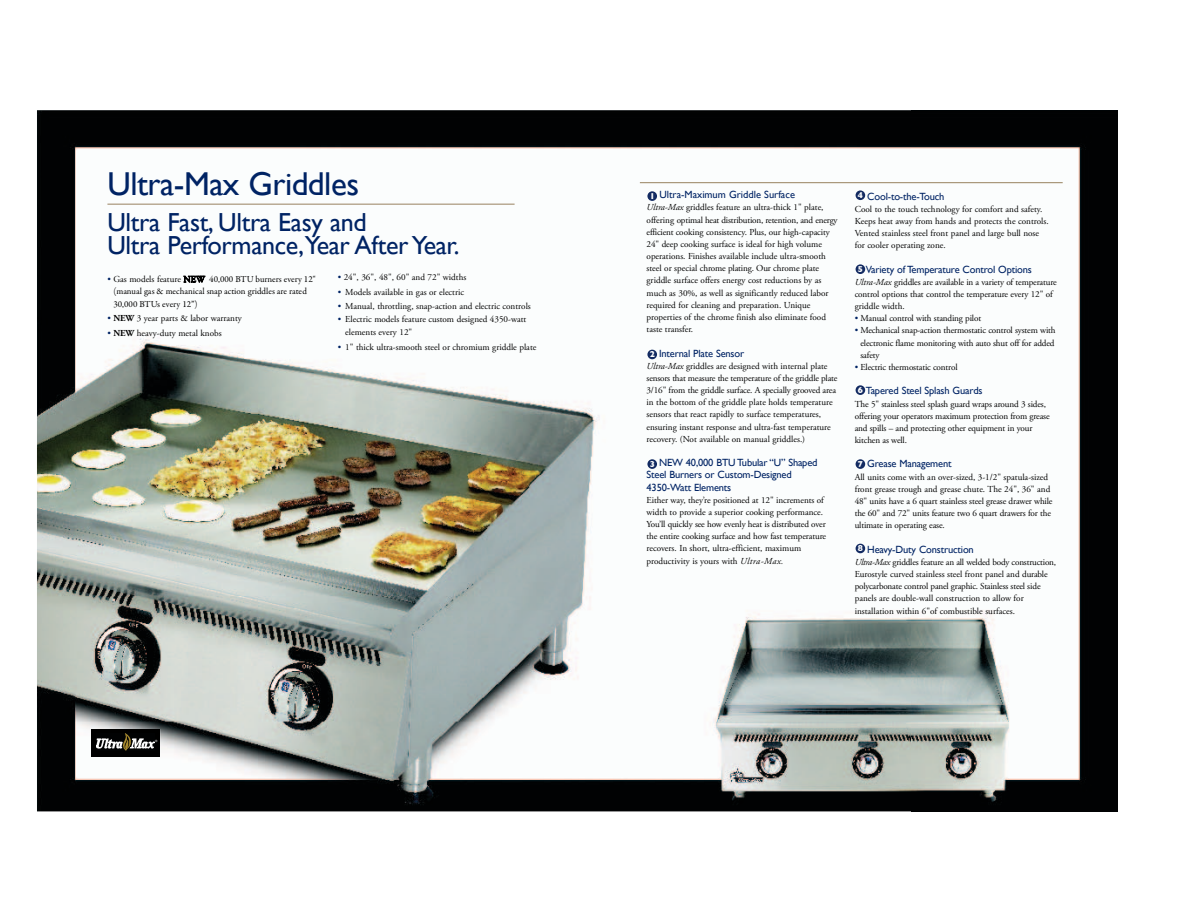
<style>
.page{position:relative;width:1188px;height:918px;background:#fff}
.page>*{position:absolute;margin:0;border:0;box-sizing:border-box;transform-origin:0 0}
.t1{font:33px "Gill Sans";letter-spacing:-.015em;color:#002364}
.t2{font:26.1px/23.5px "Gill Sans";letter-spacing:-.015em;color:#002364}
.t3{font:10.5px/12.1px "Gill Sans";letter-spacing:-.015em;color:#002364}
.t4{font:9.15px/12.1px "Adobe Garamond Pro";color:#000}
.t5{font:9.15px/12.1px "Garamond Premr Pro";color:#000}
.t6{font:700 8.7px "Gill Sans";color:#fff}
.t7{font:3.15px "Gill Sans";color:#fff}
.s1{font-family:"Adobe Garamond Pro";color:#002364}
.s2{font-family:"Adobe Garamond Pro"}
.s3{color:#002364}
.s4{font-weight:700}
.s5{font-style:italic}
</style>
<div class="page">
<img style="left:37px;top:110px;width:874px;height:701px">
<img style="left:911px;top:110px;width:207px;height:701px">
<hr style="left:107px;top:204px;width:408px;height:1px;background:#98825f">
<hr style="left:640px;top:182px;width:423px;height:1px;background:#98825f">
<div style="left:92px;top:729px;width:68px;height:28px;background:#000"></div>
<img style="left:97px;top:733px;width:57px;height:17px">
<svg style="left:183px;top:275px;width:22px;height:9px"></svg>
<div style="left:856px;top:190px;width:9px;height:10px;background:#132b62;border-radius:50%"></div>
<div style="left:856px;top:264px;width:9px;height:10px;background:#132b62;border-radius:50%"></div>
<div style="left:856px;top:385px;width:9px;height:10px;background:#132b62;border-radius:50%"></div>
<div style="left:856px;top:544px;width:9px;height:9px;background:#132b62;border-radius:50%"></div>
<div style="left:856px;top:459px;width:9px;height:10px;background:#132b62;border-radius:50%"></div>
<div style="left:647px;top:459px;width:10px;height:10px;background:#132b62;border-radius:50%"></div>
<div style="left:647px;top:350px;width:10px;height:9px;background:#132b62;border-radius:50%"></div>
<div style="left:647px;top:191px;width:10px;height:10px;background:#132b62;border-radius:50%"></div>
<h1 class="t1" style="left:107px;top:165px;width:253px">Ultra-Max Griddles</h1>
<h2 class="t2" style="left:107px;top:210px;width:354px">Ultra Fast, Ultra Easy and<br>Ultra Performance,Year After Year.</h2>
<p class="t5" style="left:113px;top:274px;width:204px;text-indent:-6px"><span class="s1">•</span> <span class="s2">Gas models feature NEW</span> 40,000 BTU burners every 12" (manual gas &amp; mechanical snap action griddles are rated<br>30,000 BTUs every 12”)</p>
<p class="t4" style="left:107px;top:313px;width:136px"><span class="s3">•</span> <span class="s4">NEW</span> 3 year parts &amp; labor warranty</p>
<p class="t4" style="left:107px;top:328px;width:116px"><span class="s3">•</span> <span class="s4">NEW</span> heavy-duty metal knobs</p>
<p class="t4" style="left:338px;top:272px;width:130px"><span class="s3">•</span> 24", 36", 48", 60" and 72" widths</p>
<p class="t4" style="left:338px;top:286px;width:128px"><span class="s3">•</span> Models available in gas or electric</p>
<p class="t4" style="left:338px;top:301px;width:195px"><span class="s3">•</span> Manual, throttling, snap-action and electric controls</p>
<p class="t4" style="left:345px;top:314px;width:183px;line-height:13px;text-indent:-8px"><span class="s3">•</span> Electric models feature custom designed 4350-watt elements every 12"</p>
<p class="t4" style="left:338px;top:342px;width:200px"><span class="s3">•</span> 1" thick ultra-smooth steel or chromium griddle plate</p>
<p class="t7" style="left:155px;top:739px;width:4px">®</p>
<p class="t3" style="left:659px;top:189px;width:137px">Ultra-Maximum Griddle Surface</p>
<p class="t4" style="left:647px;top:202px;width:193px"><span class="s5">Ultra-Max</span> griddles feature an ultra-thick 1" plate, offering optimal heat distribution, retention, and energy efficient cooking consistency. Plus, our high-capacity 24" deep cooking surface is ideal for high volume operations. Finishes available include ultra-smooth steel or special chrome plating. Our chrome plate griddle surface offers energy cost reductions by as much as 30%, as well as significantly reduced labor required for cleaning and preparation. Unique properties of the chrome finish also eliminate food taste transfer.</p>
<p class="t3" style="left:659px;top:347px;width:87px">Internal Plate Sensor</p>
<p class="t4" style="left:647px;top:361px;width:192px"><span class="s5">Ultra-Max</span> griddles are designed with internal plate sensors that measure the temperature of the griddle plate 3/16" from the griddle surface. A specially grooved area in the bottom of the griddle plate holds temperature sensors that react rapidly to surface temperatures, ensuring instant response and ultra-fast temperature recovery. (Not available on manual griddles.)</p>
<p class="t3" style="left:647px;top:457px;width:172px;text-indent:13px">NEW 40,000 BTU Tubular “U” Shaped<br>Steel Burners or Custom-Designed<br>4350-Watt Elements</p>
<p class="t4" style="left:647px;top:495px;width:181px">Either way, they’re positioned at 12" increments of width to provide a superior cooking performance.<br>You’ll quickly see how evenly heat is distributed over the entire cooking surface and how fast temperature recovers. In short, ultra-efficient, maximum productivity is yours with <span class="s5">Ultra-Max.</span></p>
<p class="t6" style="left:650px;top:191px;width:7px">1</p>
<p class="t6" style="left:650px;top:349px;width:7px">2</p>
<p class="t6" style="left:650px;top:459px;width:7px">3</p>
<p class="t3" style="left:867px;top:190px;width:79px">Cool-to-the-Touch</p>
<p class="t4" style="left:855px;top:204px;width:196px">Cool to the touch technology for comfort and safety.<br>Keeps heat away from hands and protects the controls.<br>Vented stainless steel front panel and large bull nose for cooler operating zone.</p>
<p class="t3" style="left:866px;top:263px;width:168px">Variety of Temperature Control Options</p>
<p class="t4" style="left:855px;top:277px;width:204px"><span class="s5">Ultra-Max</span> griddles are available in a variety of temperature control options that control the temperature every 12" of griddle width.</p>
<p class="t4" style="left:855px;top:313px;width:128px"><span class="s3">•</span> Manual control with standing pilot</p>
<p class="t4" style="left:860px;top:325px;width:197px;text-align:justify;text-indent:-6px"><span class="s3">•</span> Mechanical snap-action thermostatic control system with electronic flame monitoring with auto shut off for added safety</p>
<p class="t4" style="left:855px;top:362px;width:104px"><span class="s3">•</span> Electric thermostatic control</p>
<p class="t3" style="left:866px;top:385px;width:118px">Tapered Steel Splash Guards</p>
<p class="t4" style="left:855px;top:398px;width:197px">The 5" stainless steel splash guard wraps around 3 sides, offering your operators maximum protection from grease and spills – and protecting other equipment in your kitchen as well.</p>
<p class="t3" style="left:867px;top:458px;width:86px">Grease Management</p>
<p class="t4" style="left:855px;top:472px;width:199px">All units come with an over-sized, 3-1/2" spatula-sized front grease trough and grease chute. The 24", 36" and 48" units have a 6 quart stainless steel grease drawer while the 60" and 72" units feature two 6 quart drawers for the ultimate in operating ease.</p>
<p class="t3" style="left:867px;top:543px;width:108px">Heavy-Duty Construction</p>
<p class="t4" style="left:855px;top:557px;width:203px"><span class="s5">Ultra-Max</span> griddles feature an all welded body construction, Eurostyle curved stainless steel front panel and durable polycarbonate control panel graphic. Stainless steel side panels are double-wall construction to allow for installation within 6" of combustible surfaces.</p>
<p class="t6" style="left:858px;top:190px;width:7px">4</p>
<p class="t6" style="left:858px;top:264px;width:7px">5</p>
<p class="t6" style="left:858px;top:385px;width:7px">6</p>
<p class="t6" style="left:858px;top:459px;width:7px">7</p>
<p class="t6" style="left:858px;top:543px;width:7px">8</p>
</div>
